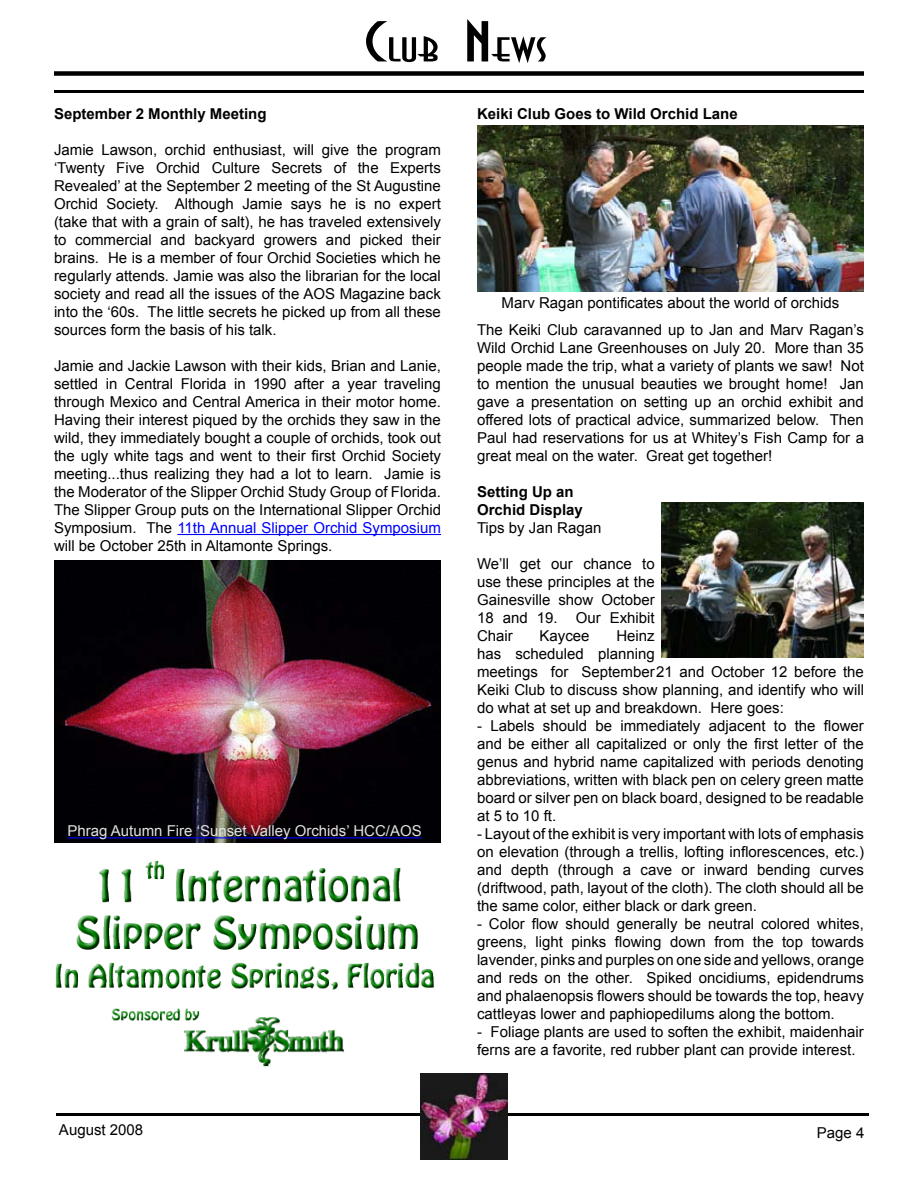
<style>
.page{position:relative;width:918px;height:1188px;background:#fff}
.page>*{position:absolute;margin:0;border:0;box-sizing:border-box;transform-origin:0 0}
.t1{font:54px "Asia Extended";color:#000}
.t2{font:15px/18px "Arial";color:#000;text-align:justify}
.t3{font:700 15px/18px "Arial";color:#000}
.t4{font:15px "Arial";color:#e1e1e1}
.s1{color:#00f}
</style>
<div class="page">
<img style="left:54px;top:560px;width:387px;height:282px">
<div style="left:54px;top:71px;width:810px;height:5px;background:#000"></div>
<hr style="left:54px;top:90px;width:810px;height:3px;background:#000">
<hr style="left:56px;top:1113px;width:813px;height:3px;background:#000">
<img style="left:420px;top:1073px;width:88px;height:86px">
<hr style="left:177px;top:534px;width:264px;height:1px;background:#00f">
<img style="left:477px;top:126px;width:387px;height:166px">
<img style="left:662px;top:502px;width:202px;height:156px">
<img style="left:55px;top:861px;width:379px;height:206px">
<hr style="left:68px;top:837px;width:354px;height:1px;background:#00f">
<h1 class="t1" style="left:364px;top:12px;width:185px">Club News</h1>
<p class="t3" style="left:54px;top:105px;width:214px">September 2 Monthly Meeting</p>
<p class="t2" style="left:54px;top:141px;width:388px">Jamie Lawson, orchid enthusiast, will give the program ‘Twenty Five Orchid Culture Secrets of the Experts Revealed’ at the September 2 meeting of the St Augustine Orchid Society. Although Jamie says he is no expert (take that with a grain of salt), he has traveled extensively to commercial and backyard growers and picked their brains. He is a member of four Orchid Societies which he regularly attends. Jamie was also the librarian for the local society and read all the issues of the AOS Magazine back into the ‘60s. The little secrets he picked up from all these sources form the basis of his talk.</p>
<p class="t2" style="left:54px;top:357px;width:389px">Jamie and Jackie Lawson with their kids, Brian and Lanie, settled in Central Florida in 1990 after a year traveling through Mexico and Central America in their motor home.<br>Having their interest piqued by the orchids they saw in the wild, they immediately bought a couple of orchids, took out the ugly white tags and went to their first Orchid Society meeting...thus realizing they had a lot to learn. Jamie is the Moderator of the Slipper Orchid Study Group of Florida.<br>The Slipper Group puts on the International Slipper Orchid Symposium. The <span class="s1">11th Annual Slipper Orchid Symposium </span>will be October 25th in Altamonte Springs.</p>
<p class="t4" style="left:68px;top:821px;width:356px">Phrag Autumn Fire ‘Sunset Valley Orchids’ HCC/AOS</p>
<p class="t3" style="left:477px;top:105px;width:262px">Keiki Club Goes to Wild Orchid Lane</p>
<p class="t2" style="left:477px;top:289px;width:388px;line-height:27px;text-align:center">Marv Ragan pontificates about the world of orchids<br>The Keiki Club caravanned up to Jan and Marv Ragan’s</p>
<p class="t2" style="left:477px;top:339px;width:389px">Wild Orchid Lane Greenhouses on July 20. More than 35 people made the trip, what a variety of plants we saw! Not to mention the unusual beauties we brought home! Jan gave a presentation on setting up an orchid exhibit and offered lots of practical advice, summarized below. Then Paul had reservations for us at Whitey’s Fish Camp for a great meal on the water. Great get together!</p>
<p class="t3" style="left:477px;top:483px;width:107px">Setting Up an<br>Orchid Display</p>
<p class="t2" style="left:477px;top:519px;width:126px">Tips by Jan Ragan</p>
<p class="t2" style="left:477px;top:555px;width:179px">We’ll get our chance to use these principles at the Gainesville show October 18 and 19. Our Exhibit Chair</p>
<p class="t2" style="left:477px;top:627px;width:388px;text-align:left;text-indent:139px">Heinz<br>has scheduled planning<br>meetings for September 21 and October 12 before the Keiki Club to discuss show planning, and identify who will do what at set up and breakdown. Here goes:</p>
<p class="t2" style="left:477px;top:717px;width:388px">- Labels should be immediately adjacent to the flower and be either all capitalized or only the first letter of the genus and hybrid name capitalized with periods denoting abbreviations, written with black pen on celery green matte board or silver pen on black board, designed to be readable at 5 to 10 ft.</p>
<p class="t2" style="left:477px;top:825px;width:388px">- Layout of the exhibit is very important with lots of emphasis on elevation (through a trellis, lofting inflorescences, etc.) and depth (through a cave or inward bending curves (driftwood, path, layout of the cloth). The cloth should all be the same color, either black or dark green.</p>
<p class="t2" style="left:477px;top:915px;width:389px">- Color flow should generally be neutral colored whites, greens, light pinks flowing down from the top towards lavender, pinks and purples on one side and yellows, orange and reds on the other. Spiked oncidiums, epidendrums and phalaenopsis flowers should be towards the top, heavy cattleyas lower and paphiopedilums along the bottom.</p>
<p class="t2" style="left:477px;top:1023px;width:388px">- Foliage plants are used to soften the exhibit, maidenhair ferns are a favorite, red rubber plant can provide interest.</p>
<p class="t2" style="left:540px;top:627px;width:52px">Kaycee</p>
<p class="t2" style="left:59px;top:1121px;width:86px">August 2008</p>
<p class="t2" style="left:817px;top:1124px;width:49px">Page 4</p>
</div>
